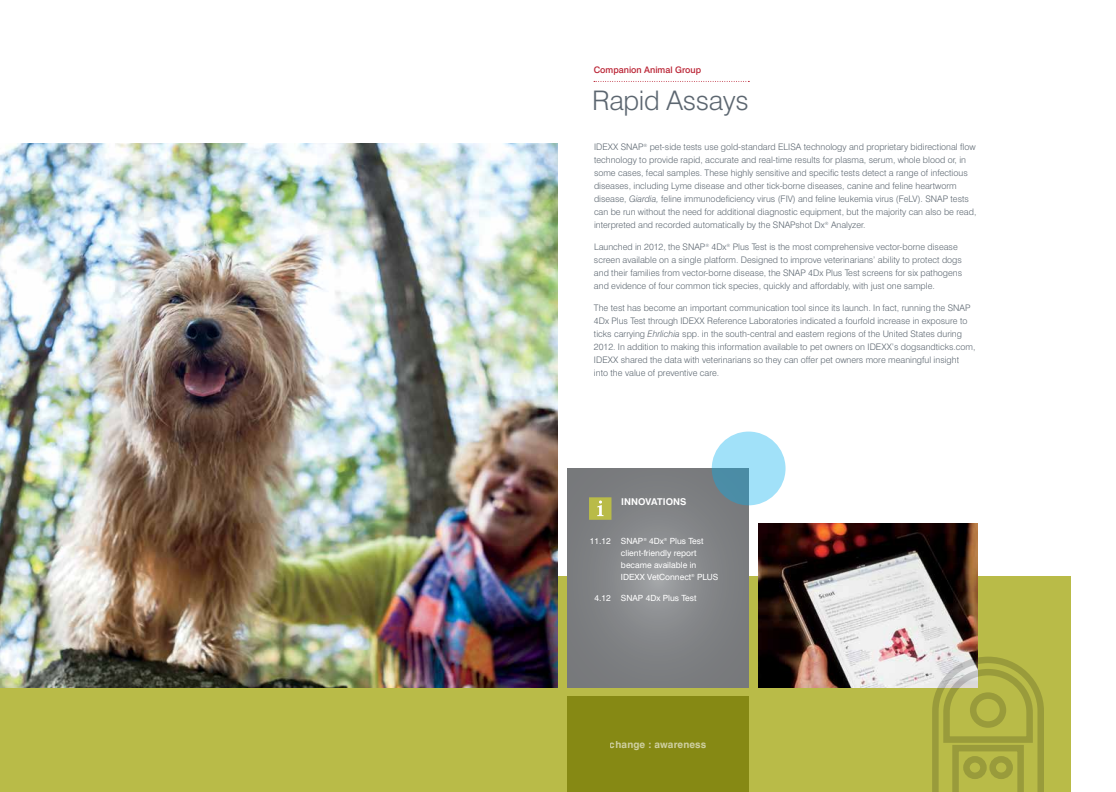
<style>
.page{position:relative;width:1116px;height:792px;background:#fff}
.page>*{position:absolute;margin:0;border:0;box-sizing:border-box;transform-origin:0 0}
.t1{font:300 27px "Swiss 721 BT";letter-spacing:-.01em;color:#5c6670}
.t2{font:700 10px "Swiss 721 BT";letter-spacing:.01em;color:#fff}
.t3{font:700 9.4px "Swiss 721 BT";color:#fff}
.t4{font:300 9px/13px "Swiss 721 BT";color:#5c6670}
.t5{font:500 9px "Swiss 721 BT";color:#ba2334}
.t6{font:8.5px/12px "Swiss 721 BT";color:#fff}
.s1{font-style:italic}
</style>
<div class="page">
<div style="left:0;top:577px;width:1071px;height:215px;background:#b9bb48"></div>
<div style="left:567px;top:696px;width:182px;height:96px;background:#868914"></div>
<svg style="left:567px;top:468px;width:182px;height:219px;background:#808285"></svg>
<img style="left:0;top:144px;width:558px;height:543px">
<img style="left:758px;top:524px;width:220px;height:163px">
<svg style="left:931px;top:656px;width:113px;height:136px"></svg>
<svg style="left:712px;top:432px;width:74px;height:73px;background:#8bcbe3"></svg>
<svg style="left:594px;top:81px;width:155px;height:1px"></svg>
<svg style="left:589px;top:497px;width:22px;height:23px"></svg>
<p class="t5" style="left:594px;top:64px;width:109px">Companion Animal Group</p>
<h1 class="t1" style="left:592px;top:84px;width:158px">Rapid Assays</h1>
<p class="t4" style="left:594px;top:140px;width:384px">IDEXX SNAP<sup>®</sup> pet-side tests use gold-standard ELISA technology and proprietary bidirectional flow technology to provide rapid, accurate and real-time results for plasma, serum, whole blood or, in some cases, fecal samples. These highly sensitive and specific tests detect a range of infectious diseases, including Lyme disease and other tick-borne diseases, canine and feline heartworm disease, <span class="s1">Giardia,</span> feline immunodeficiency virus (FIV) and feline leukemia virus (FeLV). SNAP tests can be run without the need for additional diagnostic equipment, but the majority can also be read, interpreted and recorded automatically by the SNAPshot Dx<sup>®</sup> Analyzer.</p>
<p class="t4" style="left:594px;top:240px;width:370px">Launched in 2012, the SNAP<sup>®</sup> 4Dx<sup>®</sup> Plus Test is the most comprehensive vector-borne disease screen available on a single platform. Designed to improve veterinarians’ ability to protect dogs and their families from vector-borne disease, the SNAP 4Dx Plus Test screens for six pathogens and evidence of four common tick species, quickly and affordably, with just one sample.</p>
<p class="t4" style="left:594px;top:301px;width:383px">The test has become an important communication tool since its launch. In fact, running the SNAP 4Dx Plus Test through IDEXX Reference Laboratories indicated a fourfold increase in exposure to ticks carrying <span class="s1">Ehrlichia</span> spp. in the south-central and eastern regions of the United States during 2012. In addition to making this information available to pet owners on IDEXX’s dogsandticks.com, IDEXX shared the data with veterinarians so they can offer pet owners more meaningful insight into the value of preventive care.</p>
<p class="t3" style="left:621px;top:496px;width:67px">INNOVATIONS</p>
<p class="t6" style="left:621px;top:535px;width:99px;text-indent:-31px">11.12 SNAP<sup>®</sup> 4Dx<sup>®</sup> Plus Test client-friendly report became available in<br>IDEXX VetConnect<sup>®</sup> PLUS</p>
<p class="t6" style="left:595px;top:592px;width:103px">4.12 SNAP 4Dx Plus Test</p>
<p class="t2" style="left:610px;top:739px;width:98px">change : awareness</p>
</div>
